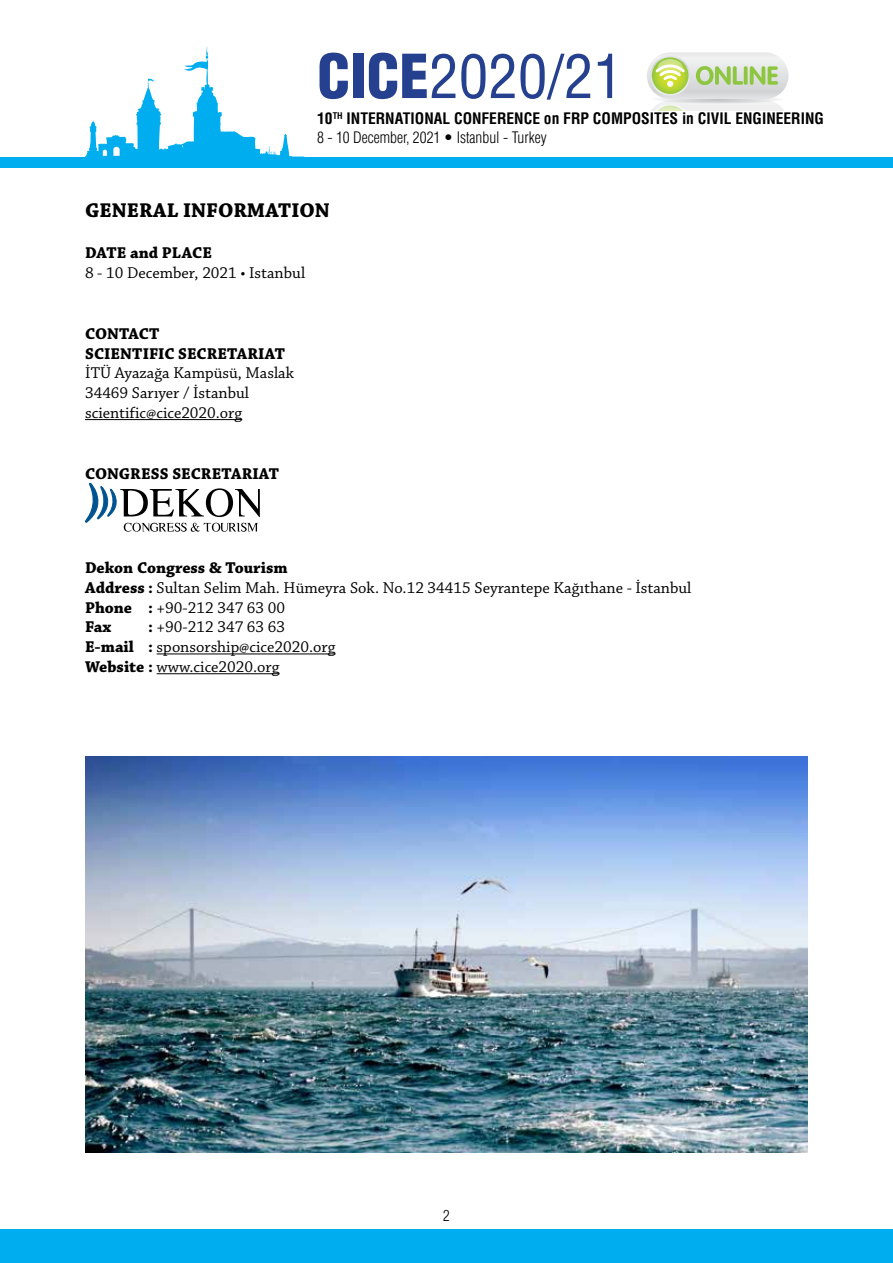
<style>
.page{position:relative;width:893px;height:1263px;background:#fff}
.page>*{position:absolute;margin:0;border:0;box-sizing:border-box;transform-origin:0 0}
.t1{font:59.1px "Helvetica Cond Normal Tr";color:#25408f}
.t2{font:700 21px "Chaparral Pro";letter-spacing:.005em;color:#000}
.t3{font:16.5px/19.8px "Chaparral Pro";color:#000}
.t4{font:700 16.5px/19.8px "Chaparral Pro";color:#000}
.t5{font:15.45px "Helvetica Cond Bold Tr";color:#000}
.t6{font:15.45px "Helvetica Condensed Light Tr";color:#000}
.t7{font:15px "Helvetica Condensed Light Tr";color:#000}
.s1{font-family:"Helvetica Condensed Black Tr"}
.s2{font-weight:700}
</style>
<div class="page">
<div style="left:0;top:1229px;width:893px;height:34px;background:#00aeef"></div>
<div style="left:0;top:158px;width:893px;height:10px;background:#00aeef"></div>
<svg style="left:85px;top:46px;width:219px;height:112px"></svg>
<svg style="left:651px;top:94px;width:133px;height:17px"></svg>
<div style="left:647px;top:52px;width:141px;height:47px;background:linear-gradient(to bottom,#f0f1ef,#d0d2d2);border-radius:23px"></div>
<svg style="left:650px;top:56px;width:40px;height:40px"></svg>
<svg style="left:652px;top:57px;width:36px;height:37px"></svg>
<svg style="left:696px;top:66px;width:47px;height:19px"></svg>
<svg style="left:744px;top:66px;width:4px;height:19px"></svg>
<svg style="left:750px;top:66px;width:28px;height:19px"></svg>
<svg style="left:655px;top:59px;width:30px;height:28px"></svg>
<hr style="left:85px;top:419px;width:157px;height:1px;background:#000">
<hr style="left:157px;top:653px;width:178px;height:1px;background:#000">
<hr style="left:157px;top:673px;width:122px;height:1px;background:#000">
<svg style="left:85px;top:482px;width:175px;height:50px"></svg>
<img style="left:85px;top:757px;width:723px;height:395px">
<h1 class="t1" style="left:317px;top:40px;width:307px"><span class="s1">CICE</span>2020/21</h1>
<p class="t5" style="left:317px;top:109px;width:508px">10<sup>TH</sup> INTERNATIONAL CONFERENCE on FRP COMPOSITES in CIVIL ENGINEERING</p>
<p class="t6" style="left:317px;top:128px;width:231px">8 - 10 December, 2021 • Istanbul - Turkey</p>
<p class="t2" style="left:85px;top:198px;width:246px">GENERAL INFORMATION</p>
<p class="t4" style="left:85px;top:243px;width:129px">DATE and PLACE</p>
<p class="t3" style="left:85px;top:263px;width:222px">8 - 10 December, 2021 • Istanbul</p>
<p class="t4" style="left:85px;top:324px;width:201px">CONTACT<br>SCIENTIFIC SECRETARIAT</p>
<p class="t3" style="left:85px;top:364px;width:210px">İTÜ Ayazağa Kampüsü, Maslak<br>34469 Sarıyer / İstanbul scientific@cice2020.org</p>
<p class="t4" style="left:85px;top:465px;width:196px">CONGRESS SECRETARIAT</p>
<p class="t3" style="left:85px;top:559px;width:608px"><span class="s2">Dekon Congress &amp; Tourism<br>Address :</span> Sultan Selim Mah. Hümeyra Sok. No.12 34415 Seyrantepe Kağıthane - İstanbul <span class="s2">Phone :</span> +90-212 347 63 00<br><span class="s2">Fax</span></p>
<p class="t3" style="left:85px;top:618px;width:252px;text-indent:63px"><span class="s2">:</span> +90-212 347 63 63<br><span class="s2">E-mail :</span> sponsorship@cice2020.org<br><span class="s2">Website :</span> www.cice2020.org</p>
<p class="t7" style="left:443px;top:1206px;width:8px">2</p>
</div>
